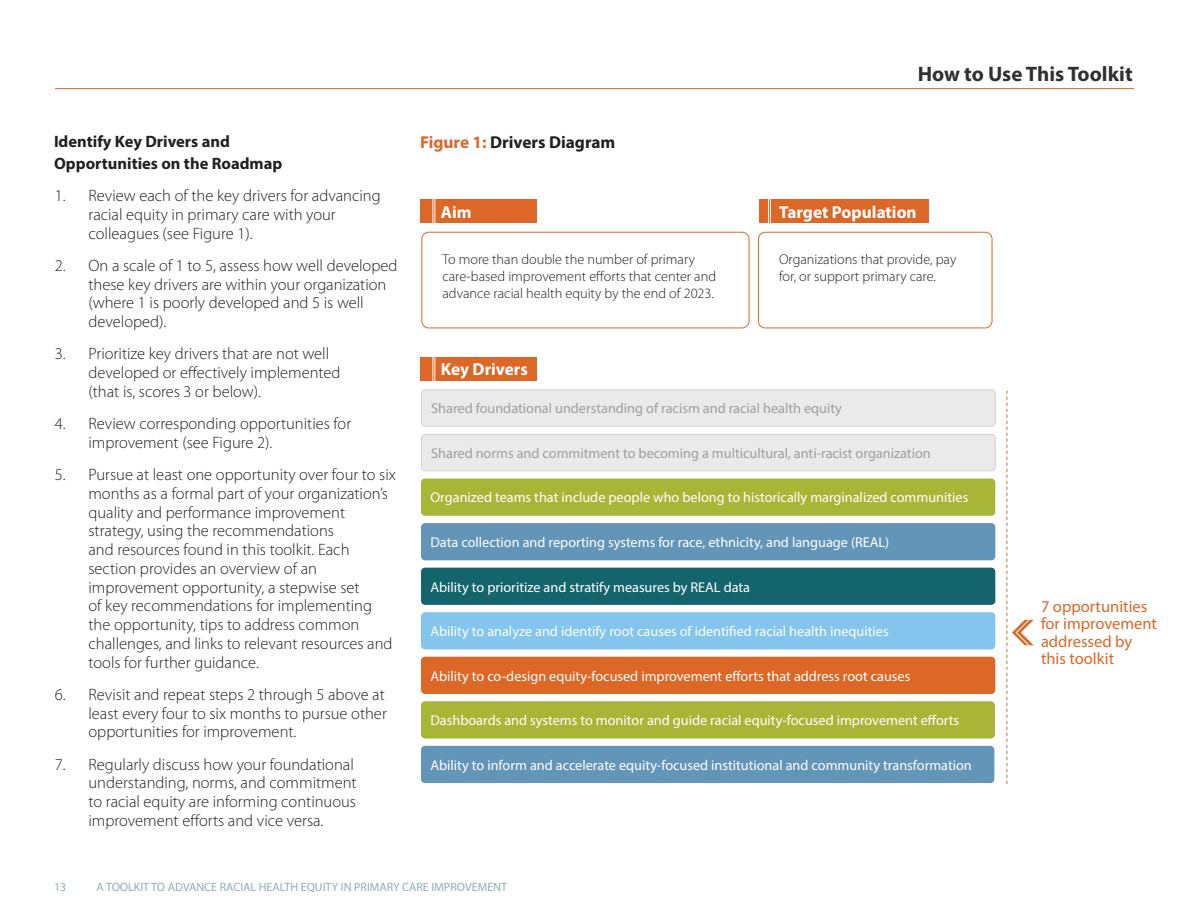
<style>
.page{position:relative;width:1188px;height:918px;background:#fff}
.page>*{position:absolute;margin:0;border:0;box-sizing:border-box;transform-origin:0 0}
.t1{font:700 21px "Myriad Pro";color:#303030}
.t2{font:700 17.25px "Myriad Pro";color:#fff}
.t3{font:700 17.25px "Myriad Pro";color:#231f20}
.t4{font:300 16.5px/18.8px "Myriad Pro";color:#231f20}
.t5{font:16.5px/17.2px "Myriad Pro";color:#dc6727}
.t6{font:700 16.5px/21.6px "Myriad Pro";color:#231f20}
.t7{font:14.25px "Myriad Pro";color:#fff}
.t8{font:300 14.25px/17.2px "Myriad Pro";color:#231f20}
.t9{font:14.25px "Myriad Pro";color:#9d9fa2}
.t10{font:12px "Myriad Pro";color:#89b1b7}
.s1{color:#dc6727}
</style>
<div class="page">
<hr style="left:55px;top:88px;width:1079px;height:1px;background:#dc6727">
<div style="left:422px;top:232px;width:327px;height:96px;border:1px solid #dc6727;border-radius:7px"></div>
<div style="left:758px;top:232px;width:234px;height:96px;border:1px solid #dc6727;border-radius:7px"></div>
<div style="left:421px;top:199px;width:116px;height:24px;background:#dc6727"></div>
<svg style="left:432px;top:199px;width:3px;height:24px"></svg>
<div style="left:759px;top:199px;width:170px;height:24px;background:#dc6727"></div>
<svg style="left:768px;top:199px;width:3px;height:24px"></svg>
<div style="left:421px;top:390px;width:574px;height:36px;background:#eaeaea;border-radius:4px"></div>
<div style="left:421px;top:389px;width:575px;height:38px;border:1px solid #d1d3d4;border-radius:4px"></div>
<div style="left:421px;top:357px;width:116px;height:24px;background:#dc6727"></div>
<svg style="left:432px;top:357px;width:3px;height:24px"></svg>
<div style="left:421px;top:434px;width:574px;height:37px;background:#eaeaea;border-radius:4px"></div>
<div style="left:421px;top:434px;width:575px;height:37px;border:1px solid #d1d3d4;border-radius:4px"></div>
<div style="left:421px;top:479px;width:574px;height:37px;background:#a8b638;border-radius:4px"></div>
<div style="left:421px;top:568px;width:574px;height:37px;background:#14646e;border-radius:4px"></div>
<div style="left:421px;top:612px;width:574px;height:37px;background:#83c5ed;border-radius:4px"></div>
<div style="left:421px;top:657px;width:574px;height:37px;background:#dc6727;border-radius:4px"></div>
<div style="left:421px;top:701px;width:574px;height:38px;background:#a8b638;border-radius:4px"></div>
<div style="left:421px;top:746px;width:573px;height:37px;background:#6295b7;border-radius:4px"></div>
<div style="left:421px;top:523px;width:574px;height:37px;background:#6295b7;border-radius:4px"></div>
<svg style="left:1007px;top:391px;width:27px;height:393px"></svg>
<p class="t6" style="left:54px;top:130px;width:230px">Identify Key Drivers and<br>Opportunities on the Roadmap</p>
<p class="t4" style="left:88px;top:187px;width:294px;text-indent:-34px">1. Review each of the key drivers for advancing racial equity in primary care with your colleagues (see Figure 1).</p>
<p class="t4" style="left:88px;top:256px;width:311px;text-indent:-34px">2. On a scale of 1 to 5, assess how well developed these key drivers are within your organization (where 1 is poorly developed and 5 is well developed).</p>
<p class="t4" style="left:88px;top:345px;width:254px;text-indent:-34px">3. Prioritize key drivers that are not well developed or effectively implemented (that is, scores 3 or below).</p>
<p class="t4" style="left:88px;top:415px;width:264px;text-indent:-34px">4. Review corresponding opportunities for improvement (see Figure 2).</p>
<p class="t4" style="left:88px;top:466px;width:309px;text-indent:-34px">5. Pursue at least one opportunity over four to six months as a formal part of your organization’s quality and performance improvement strategy, using the recommendations<br>and resources found in this toolkit. Each section provides an overview of an improvement opportunity, a stepwise set<br>of key recommendations for implementing the opportunity, tips to address common challenges, and links to relevant resources and tools for further guidance.</p>
<p class="t4" style="left:88px;top:685px;width:300px;text-align:justify;text-indent:-34px">6. Revisit and repeat steps 2 through 5 above at least every four to six months to pursue other opportunities for improvement.</p>
<p class="t4" style="left:88px;top:755px;width:270px;text-indent:-34px">7. Regularly discuss how your foundational understanding, norms, and commitment to racial equity are informing continuous improvement efforts and vice versa.</p>
<p class="t3" style="left:420px;top:131px;width:197px"><span class="s1">Figure 1:</span> Drivers Diagram</p>
<p class="t1" style="left:918px;top:60px;width:216px">How to Use This Toolkit</p>
<p class="t2" style="left:441px;top:201px;width:32px">Aim</p>
<p class="t2" style="left:779px;top:201px;width:139px">Target Population</p>
<p class="t8" style="left:442px;top:250px;width:275px">To more than double the number of primary care-based improvement efforts that center and advance racial health equity by the end of 2023.</p>
<p class="t8" style="left:779px;top:250px;width:179px">Organizations that provide, pay for, or support primary care.</p>
<p class="t2" style="left:441px;top:358px;width:89px">Key Drivers</p>
<p class="t9" style="left:431px;top:400px;width:412px">Shared foundational understanding of racism and racial health equity</p>
<p class="t9" style="left:431px;top:444px;width:501px">Shared norms and commitment to becoming a multicultural, anti-racist organization</p>
<p class="t7" style="left:430px;top:489px;width:539px">Organized teams that include people who belong to historically marginalized communities</p>
<p class="t7" style="left:430px;top:533px;width:460px">Data collection and reporting systems for race, ethnicity, and language (REAL)</p>
<p class="t7" style="left:430px;top:578px;width:321px">Ability to prioritize and stratify measures by REAL data</p>
<p class="t7" style="left:430px;top:623px;width:460px">Ability to analyze and identify root causes of identified racial health inequities</p>
<p class="t7" style="left:430px;top:667px;width:481px">Ability to co-design equity-focused improvement efforts that address root causes</p>
<p class="t7" style="left:430px;top:712px;width:530px">Dashboards and systems to monitor and guide racial equity-focused improvement efforts</p>
<p class="t7" style="left:430px;top:756px;width:543px">Ability to inform and accelerate equity-focused institutional and community transformation</p>
<p class="t5" style="left:1041px;top:598px;width:118px">7 opportunities for improvement addressed by this toolkit</p>
<p class="t10" style="left:54px;top:880px;width:14px">13</p>
<p class="t10" style="left:97px;top:880px;width:412px">A TOOLKIT TO ADVANCE RACIAL HEALTH EQUITY IN PRIMARY CARE IMPROVEMENT</p>
</div>
